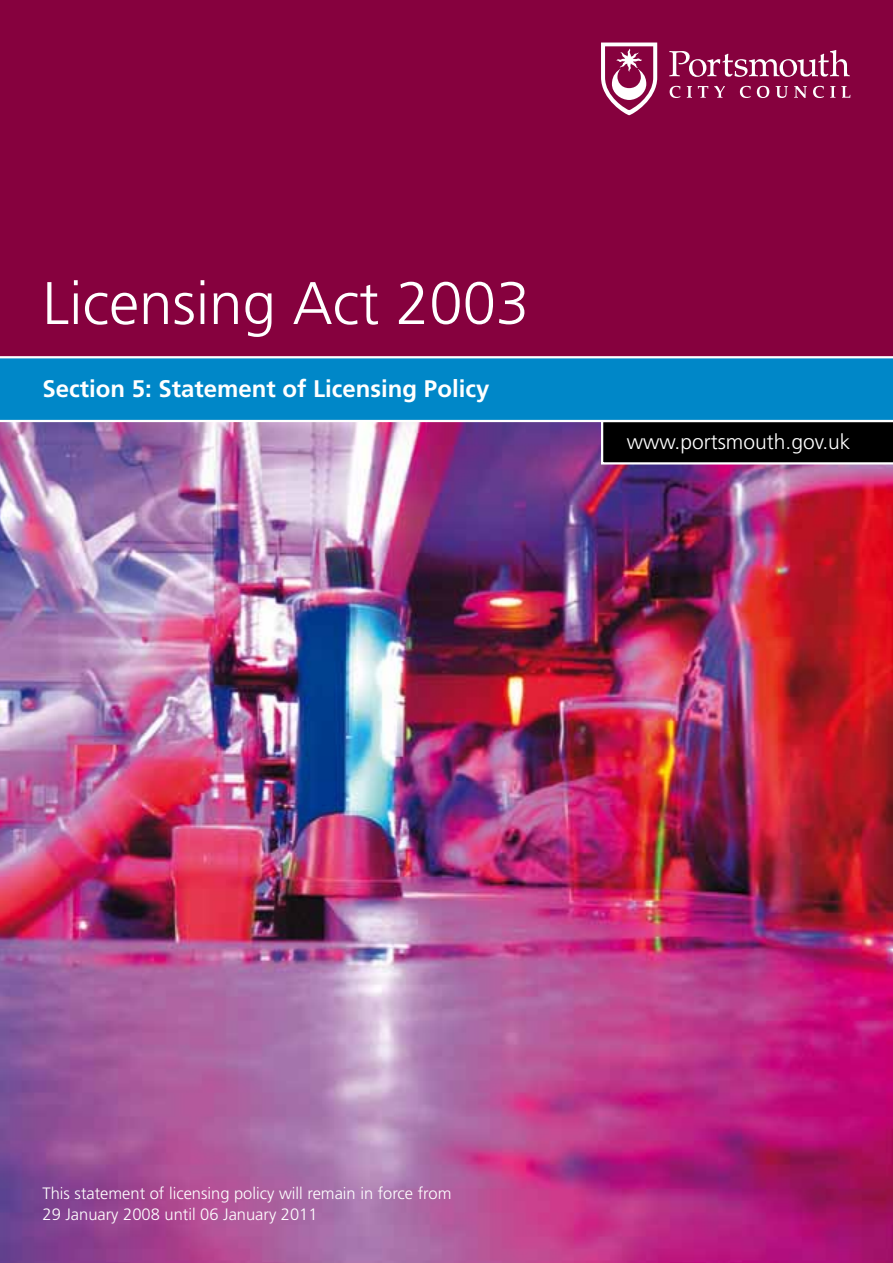
<style>
.page{position:relative;width:893px;height:1263px;background:#fff}
.page>*{position:absolute;margin:0;border:0;box-sizing:border-box;transform-origin:0 0}
.t1{font:300 60px "Frutiger";color:#fff}
.t2{font:700 24px "Frutiger";color:#fff}
.t3{font:300 21px "Frutiger";color:#fff}
.t4{font:300 16.5px/21px "Frutiger";color:#fff}
</style>
<div class="page">
<img style="left:0;top:422px;width:893px;height:841px">
<svg style="left:600px;top:422px;width:293px;height:44px;background:#151215"></svg>
<div style="left:0;top:0;width:893px;height:375px;background:#86013e"></div>
<svg style="left:601px;top:43px;width:56px;height:72px"></svg>
<svg style="left:669px;top:50px;width:181px;height:27px"></svg>
<svg style="left:670px;top:86px;width:10px;height:12px"></svg>
<svg style="left:687px;top:86px;width:5px;height:12px"></svg>
<svg style="left:698px;top:86px;width:10px;height:12px"></svg>
<svg style="left:714px;top:86px;width:11px;height:12px"></svg>
<svg style="left:740px;top:86px;width:11px;height:12px"></svg>
<svg style="left:757px;top:86px;width:12px;height:12px"></svg>
<svg style="left:776px;top:86px;width:12px;height:12px"></svg>
<svg style="left:794px;top:86px;width:13px;height:12px"></svg>
<svg style="left:813px;top:86px;width:11px;height:12px"></svg>
<svg style="left:830px;top:86px;width:5px;height:12px"></svg>
<svg style="left:841px;top:86px;width:9px;height:12px"></svg>
<div style="left:0;top:357px;width:893px;height:64px;background:#0087c8"></div>
<hr style="left:0;top:356px;width:893px;height:2px;background:#fff">
<hr style="left:0;top:420px;width:893px;height:2px;background:#fff">
<h1 class="t1" style="left:43px;top:269px;width:488px">Licensing Act 2003</h1>
<h2 class="t2" style="left:43px;top:375px;width:448px">Section 5: Statement of Licensing Policy</h2>
<p class="t3" style="left:627px;top:430px;width:225px">www.portsmouth.gov.uk</p>
<p class="t4" style="left:43px;top:1183px;width:410px">This statement of licensing policy will remain in force from<br>29 January 2008 until 06 January 2011</p>
</div>
